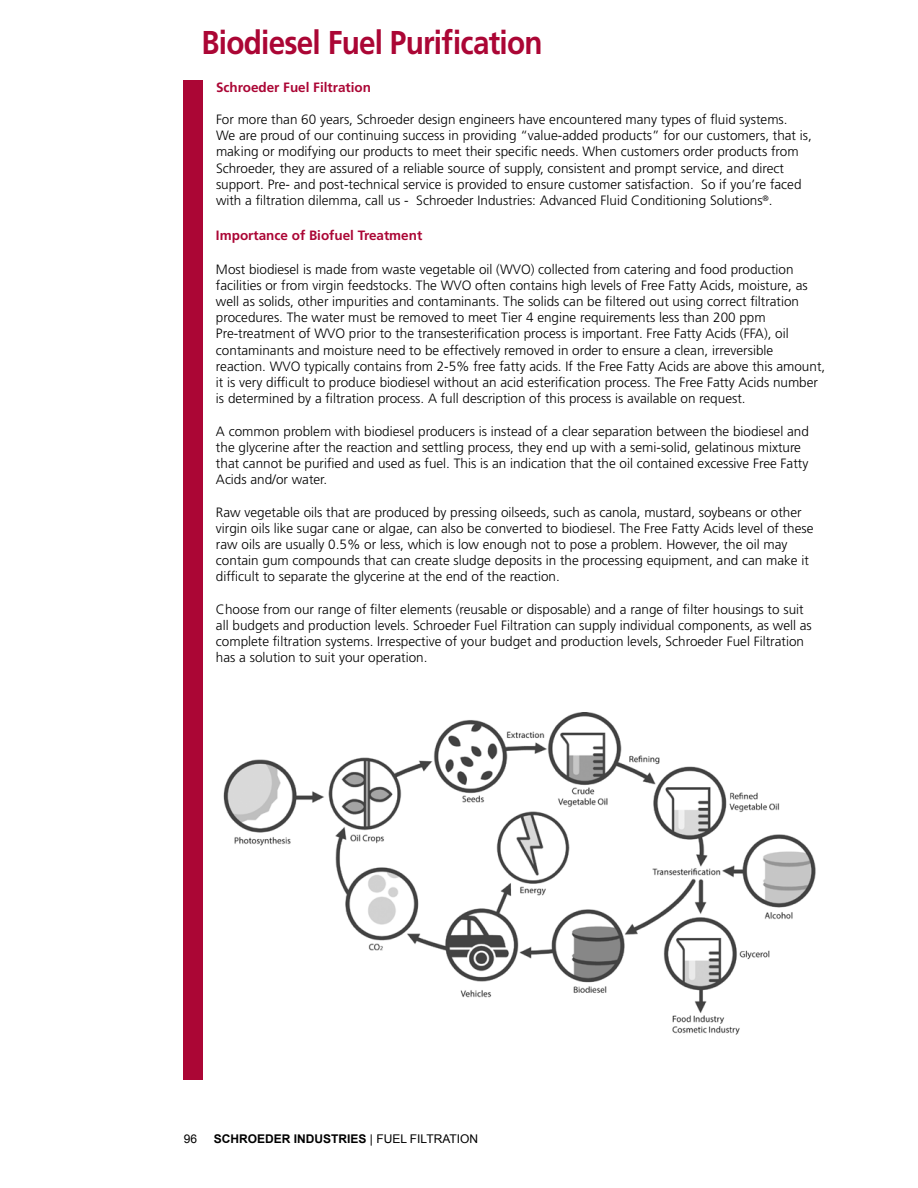
<style>
.page{position:relative;width:918px;height:1188px;background:#fff}
.page>*{position:absolute;margin:0;border:0;box-sizing:border-box;transform-origin:0 0}
.t1{font:700 33px "Frutiger LT Std";letter-spacing:-.025em;color:#ab0635;scale:.9 1}
.t2{font:300 13.5px/16.2px "Frutiger LT Std";color:#000}
.t3{font:700 13.5px "Frutiger LT Std";color:#ab0635}
.t4{font:700 12px "Arial";color:#000}
.t5{font:12px "Arial";color:#000}
.s1{font-weight:400}
</style>
<div class="page">
<div style="left:184px;top:80px;width:19px;height:1000px;background:#ab0635"></div>
<img style="left:223px;top:713px;width:593px;height:322px">
<h1 class="t1" style="left:201px;top:23px;width:381px">Biodiesel Fuel Purification</h1>
<p class="t3" style="left:216px;top:79px;width:157px">Schroeder Fuel Filtration</p>
<p class="t2" style="left:216px;top:111px;width:597px">For more than 60 years, Schroeder design engineers have encountered many types of fluid systems.<br>We are proud of our continuing success in providing “value-added products” for our customers, that is, making or modifying our products to meet their specific needs. When customers order products from Schroeder, they are assured of a reliable source of supply, consistent and prompt service, and direct support. Pre- and post-technical service is provided to ensure customer satisfaction. So if you’re faced with a filtration dilemma, call us - Schroeder Industries: Advanced Fluid Conditioning Solutions<sup>®</sup>.</p>
<p class="t3" style="left:216px;top:227px;width:208px">Importance of Biofuel Treatment</p>
<p class="t2" style="left:216px;top:261px;width:611px">Most biodiesel is made from waste vegetable oil (WVO) collected from catering and food production facilities or from virgin feedstocks. The WVO often contains high levels of Free Fatty Acids, moisture, as well as solids, other impurities and contaminants. The solids can be filtered out using correct filtration procedures. The water must be removed to meet Tier 4 engine requirements less than 200 ppm Pre-treatment of WVO prior to the transesterification process is important. Free Fatty Acids (FFA), oil contaminants and moisture need to be effectively removed in order to ensure a clean, irreversible reaction. WVO typically contains from 2-5% free fatty acids. If the Free Fatty Acids are above this amount, it is very difficult to produce biodiesel without an acid esterification process. The Free Fatty Acids number is determined by a filtration process. A full description of this process is available on request.</p>
<p class="t2" style="left:216px;top:423px;width:594px">A common problem with biodiesel producers is instead of a clear separation between the biodiesel and the glycerine after the reaction and settling process, they end up with a semi-solid, gelatinous mixture that cannot be purified and used as fuel. This is an indication that the oil contained excessive Free Fatty Acids and/or water.</p>
<p class="t2" style="left:216px;top:504px;width:599px">Raw vegetable oils that are produced by pressing oilseeds, such as canola, mustard, soybeans or other virgin oils like sugar cane or algae, can also be converted to biodiesel. The Free Fatty Acids level of these raw oils are usually 0.5% or less, which is low enough not to pose a problem. However, the oil may contain gum compounds that can create sludge deposits in the processing equipment, and can make it difficult to separate the glycerine at the end of the reaction.</p>
<p class="t2" style="left:216px;top:601px;width:597px">Choose from our range of filter elements (reusable or disposable) and a range of filter housings to suit all budgets and production levels. Schroeder Fuel Filtration can supply individual components, as well as complete filtration systems. Irrespective of your budget and production levels, Schroeder Fuel Filtration has a solution to suit your operation.</p>
<p class="t5" style="left:184px;top:1131px;width:15px">96</p>
<p class="t4" style="left:214px;top:1131px;width:266px">SCHROEDER INDUSTRIES <span class="s1">| FUEL FILTRATION</span></p>
</div>
